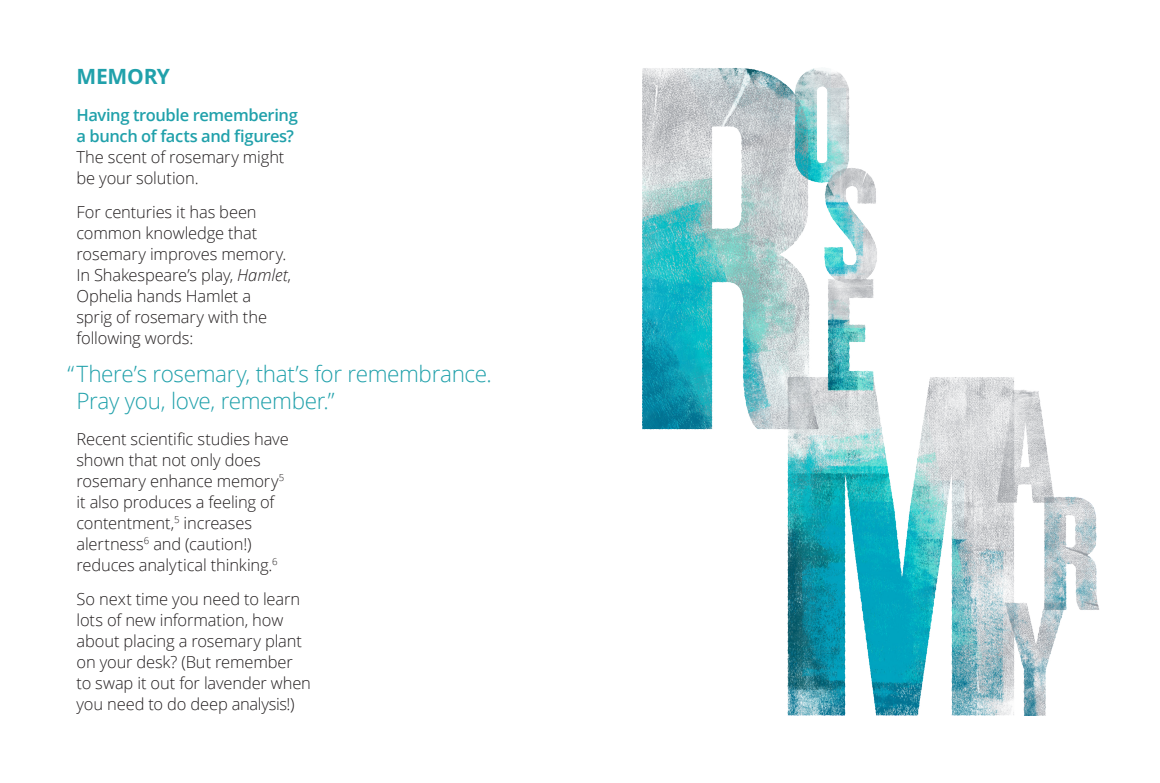
<style>
.page{position:relative;width:1160px;height:783px;background:#fff}
.page>*{position:absolute;margin:0;border:0;box-sizing:border-box;transform-origin:0 0}
.t1{font:300 22.5px/27px "Open Sans";letter-spacing:-.015em;color:#21a1ab}
.t2{font:700 21px "Open Sans";letter-spacing:-.01em;color:#21a1ab}
.t3{font:300 16.5px/21px "Open Sans";letter-spacing:-.01em;color:#231f20}
.t4{font:600 16.5px/21px "Open Sans";letter-spacing:-.025em;color:#21a1ab}
.s1{font-weight:300;color:#231f20}
.s2{font-style:italic}
</style>
<div class="page">
<img style="left:642px;top:68px;width:457px;height:647px">
<p class="t2" style="left:76px;top:61px;width:95px">MEMORY</p>
<p class="t4" style="left:76px;top:104px;width:223px">Having trouble remembering a bunch of facts and figures?<br><span class="s1">The scent of rosemary might be your solution.</span></p>
<p class="t3" style="left:76px;top:201px;width:216px">For centuries it has been common knowledge that rosemary improves memory.<br>In Shakespeare’s play, <span class="s2">Hamlet</span>,<br>Ophelia hands Hamlet a<br>sprig of rosemary with the following words:</p>
<p class="t1" style="left:76px;top:359px;width:417px;text-indent:-9px">“There’s rosemary, that’s for remembrance.<br>Pray you, love, remember.”</p>
<p class="t3" style="left:76px;top:428px;width:214px">Recent scientific studies have shown that not only does rosemary enhance memory<sup>5 </sup>it also produces a feeling of contentment,<sup>5</sup> increases alertness<sup>6</sup> and (caution!) reduces analytical thinking.<sup>6</sup></p>
<p class="t3" style="left:76px;top:588px;width:236px">So next time you need to learn lots of new information, how about placing a rosemary plant on your desk? (But remember to swap it out for lavender when you need to do deep analysis!)</p>
</div>
